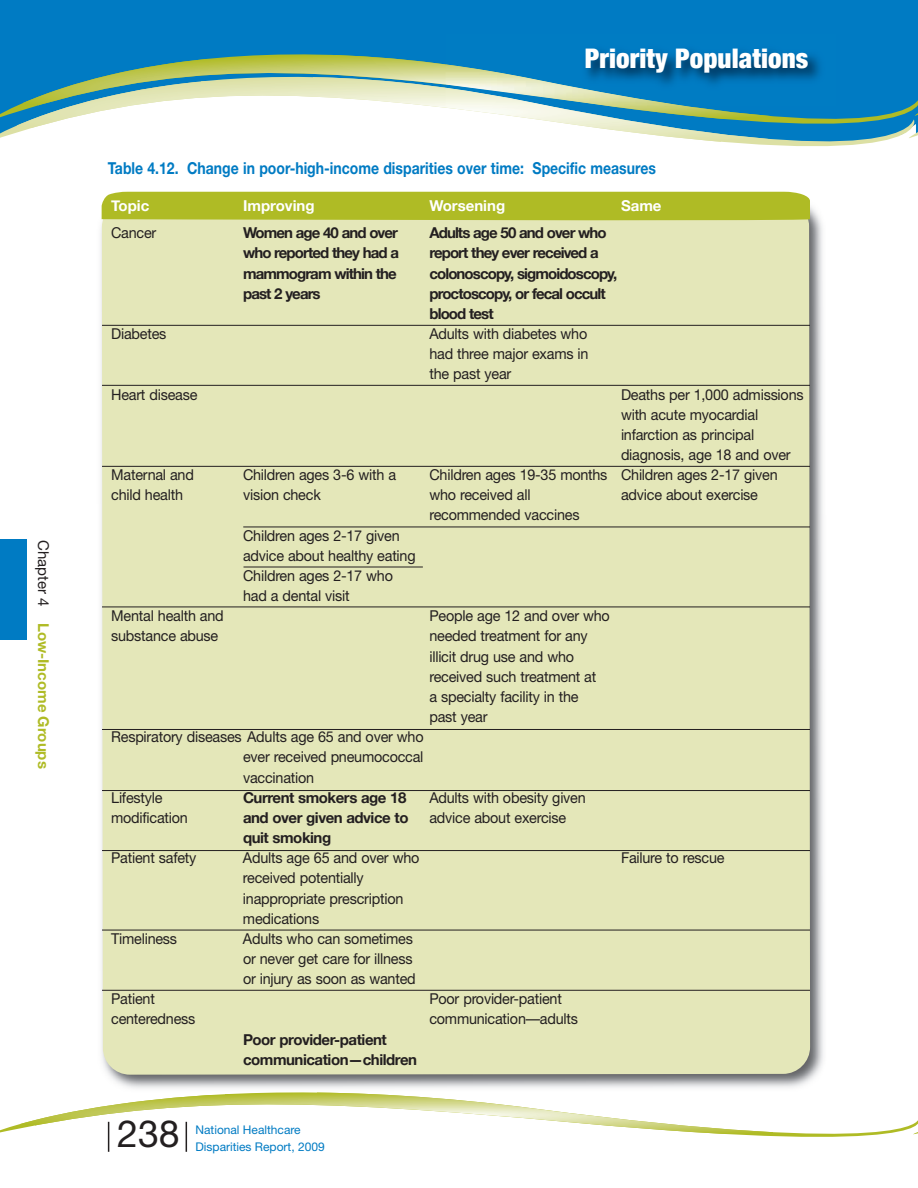
<style>
.page{position:relative;width:918px;height:1188px;background:#fff}
.page>*{position:absolute;margin:0;border:0;box-sizing:border-box;transform-origin:0 0}
.t1{font:37.5px "Helvetica Neue";color:#231f20}
.t2{font:900 condensed 27px "Helvetica Neue";letter-spacing:.005em;color:#fff}
.t3{font:700 16.5px "Helvetica Neue";color:#007bc3;scale:.85 1}
.t4{font:15px/20.1px "Helvetica Neue";letter-spacing:-.015em;color:#231f20;scale:.96 1}
.t5{font:700 15px/20.1px "Helvetica Neue";letter-spacing:-.06em;color:#231f20}
.t6{font:700 15px/20.1px "Helvetica Neue";letter-spacing:-.03em;color:#231f20}
.t7{font:700 15px "Helvetica Neue";color:#fff}
.t8{font:700 15px "Helvetica Neue";color:#afbb25}
.t9{font:12px "Helvetica Neue";color:#007bc3}
.s1{font-weight:400;color:#231f20}
</style>
<div class="page">
<img style="left:100px;top:204px;width:723px;height:885px">
<div style="left:102px;top:222px;width:708px;height:853px;background:#e4e7b9"></div>
<svg style="left:102px;top:192px;width:708px;height:30px;background:#b3be30"></svg>
<div style="left:0;top:0;width:905px;height:53px;background:#007bc3"></div>
<svg style="left:905px;top:0;width:13px;height:53px"></svg>
<svg style="left:0;top:54px;width:918px;height:92px"></svg>
<svg style="left:0;top:1092px;width:909px;height:60px"></svg>
<svg style="left:909px;top:1120px;width:9px;height:15px"></svg>
<hr style="left:186px;top:1122px;width:1px;height:30px;background:#231f20">
<hr style="left:108px;top:1122px;width:1px;height:30px;background:#231f20">
<img style="left:445px;top:33px;width:392px;height:74px">
<img style="left:445px;top:64px;width:247px;height:43px">
<div style="left:0;top:540px;width:27px;height:100px;background:#007bc3"></div>
<hr style="left:102px;top:325px;width:708px;height:1px;background:#231f20">
<hr style="left:102px;top:385px;width:708px;height:1px;background:#231f20">
<hr style="left:102px;top:466px;width:708px;height:1px;background:#231f20">
<hr style="left:243px;top:527px;width:567px;height:1px;background:#231f20">
<hr style="left:244px;top:567px;width:179px;height:1px;background:#231f20">
<hr style="left:102px;top:607px;width:708px;height:1px;background:#231f20">
<hr style="left:102px;top:729px;width:708px;height:1px;background:#231f20">
<hr style="left:102px;top:790px;width:708px;height:1px;background:#231f20">
<hr style="left:102px;top:850px;width:708px;height:1px;background:#231f20">
<hr style="left:102px;top:930px;width:708px;height:1px;background:#231f20">
<hr style="left:102px;top:990px;width:708px;height:1px;background:#231f20">
<p class="t8" style="left:49px;top:540px;width:230px;rotate:90deg"><span class="s1">Chapter 4</span> Low-Income Groups</p>
<h2 class="t2" style="left:585px;top:42px;width:225px">Priority Populations</h2>
<p class="t3" style="left:108px;top:162px;width:646px">Table 4.12. Change in poor-high-income disparities over time: Specific measures</p>
<p class="t7" style="left:111px;top:196px;width:40px">Topic</p>
<p class="t7" style="left:243px;top:196px;width:73px">Improving</p>
<p class="t7" style="left:429px;top:196px;width:77px">Worsening</p>
<p class="t7" style="left:621px;top:196px;width:42px">Same</p>
<p class="t4" style="left:111px;top:224px;width:49px">Cancer</p>
<p class="t5" style="left:243px;top:222px;width:157px">Women age 40 and over</p>
<p class="t5" style="left:429px;top:222px;width:179px">Adults age 50 and over who</p>
<p class="t5" style="left:243px;top:243px;width:158px">who reported they had a</p>
<p class="t5" style="left:429px;top:243px;width:171px">report they ever received a</p>
<p class="t5" style="left:243px;top:263px;width:155px">mammogram within the</p>
<p class="t5" style="left:429px;top:263px;width:189px">colonoscopy, sigmoidoscopy,</p>
<p class="t5" style="left:243px;top:283px;width:79px">past 2 years</p>
<p class="t5" style="left:429px;top:283px;width:178px">proctoscopy, or fecal occult blood test</p>
<p class="t4" style="left:111px;top:325px;width:59px">Diabetes</p>
<p class="t4" style="left:429px;top:325px;width:167px;text-align:justify">Adults with diabetes who had three major exams in the past year</p>
<p class="t4" style="left:111px;top:386px;width:91px">Heart disease</p>
<p class="t4" style="left:621px;top:386px;width:192px">Deaths per 1,000 admissions with acute myocardial infarction as principal diagnosis, age 18 and over</p>
<p class="t4" style="left:111px;top:466px;width:88px">Maternal and</p>
<p class="t4" style="left:243px;top:466px;width:161px">Children ages 3-6 with a</p>
<p class="t4" style="left:429px;top:466px;width:364px">Children ages 19-35 months Children ages 2-17 given</p>
<p class="t4" style="left:111px;top:486px;width:76px">child health</p>
<p class="t4" style="left:243px;top:486px;width:82px">vision check</p>
<p class="t4" style="left:429px;top:486px;width:107px">who received all</p>
<p class="t4" style="left:621px;top:486px;width:144px">advice about exercise</p>
<p class="t4" style="left:429px;top:507px;width:158px">recommended vaccines</p>
<p class="t4" style="left:243px;top:527px;width:181px">Children ages 2-17 given advice about healthy eating<br>Children ages 2-17 who had a dental visit</p>
<p class="t4" style="left:111px;top:607px;width:119px">Mental health and</p>
<p class="t4" style="left:430px;top:607px;width:189px">People age 12 and over who</p>
<p class="t4" style="left:111px;top:628px;width:113px">substance abuse</p>
<p class="t4" style="left:429px;top:628px;width:175px">needed treatment for any illicit drug use and who received such treatment at a specialty facility in the past year</p>
<p class="t4" style="left:111px;top:728px;width:327px">Respiratory diseases Adults age 65 and over who</p>
<p class="t4" style="left:243px;top:748px;width:189px">ever received pneumococcal</p>
<p class="t4" style="left:243px;top:769px;width:76px">vaccination</p>
<p class="t4" style="left:111px;top:789px;width:55px">Lifestyle</p>
<p class="t6" style="left:243px;top:787px;width:165px">Current smokers age 18</p>
<p class="t4" style="left:429px;top:789px;width:164px">Adults with obesity given</p>
<p class="t4" style="left:111px;top:809px;width:82px">modification</p>
<p class="t6" style="left:243px;top:807px;width:167px">and over given advice to</p>
<p class="t4" style="left:429px;top:809px;width:144px">advice about exercise</p>
<p class="t6" style="left:243px;top:827px;width:90px">quit smoking</p>
<p class="t4" style="left:111px;top:849px;width:90px">Patient safety</p>
<p class="t4" style="left:243px;top:849px;width:185px">Adults age 65 and over who</p>
<p class="t4" style="left:621px;top:849px;width:109px">Failure to rescue</p>
<p class="t4" style="left:243px;top:869px;width:169px">received potentially inappropriate prescription medications</p>
<p class="t4" style="left:111px;top:930px;width:70px">Timeliness</p>
<p class="t4" style="left:243px;top:930px;width:181px">Adults who can sometimes or never get care for illness or injury as soon as wanted</p>
<p class="t4" style="left:111px;top:990px;width:47px">Patient</p>
<p class="t4" style="left:429px;top:990px;width:140px">Poor provider-patient</p>
<p class="t4" style="left:111px;top:1011px;width:89px">centeredness</p>
<p class="t4" style="left:429px;top:1011px;width:156px">communication—adults</p>
<p class="t6" style="left:243px;top:1029px;width:176px">Poor provider-patient communication—children</p>
<h1 class="t1" style="left:117px;top:1120px;width:64px">238</h1>
<p class="t9" style="left:195px;top:1126px;width:107px">National Healthcare</p>
<p class="t9" style="left:195px;top:1142px;width:131px">Disparities Report, 2009</p>
</div>
